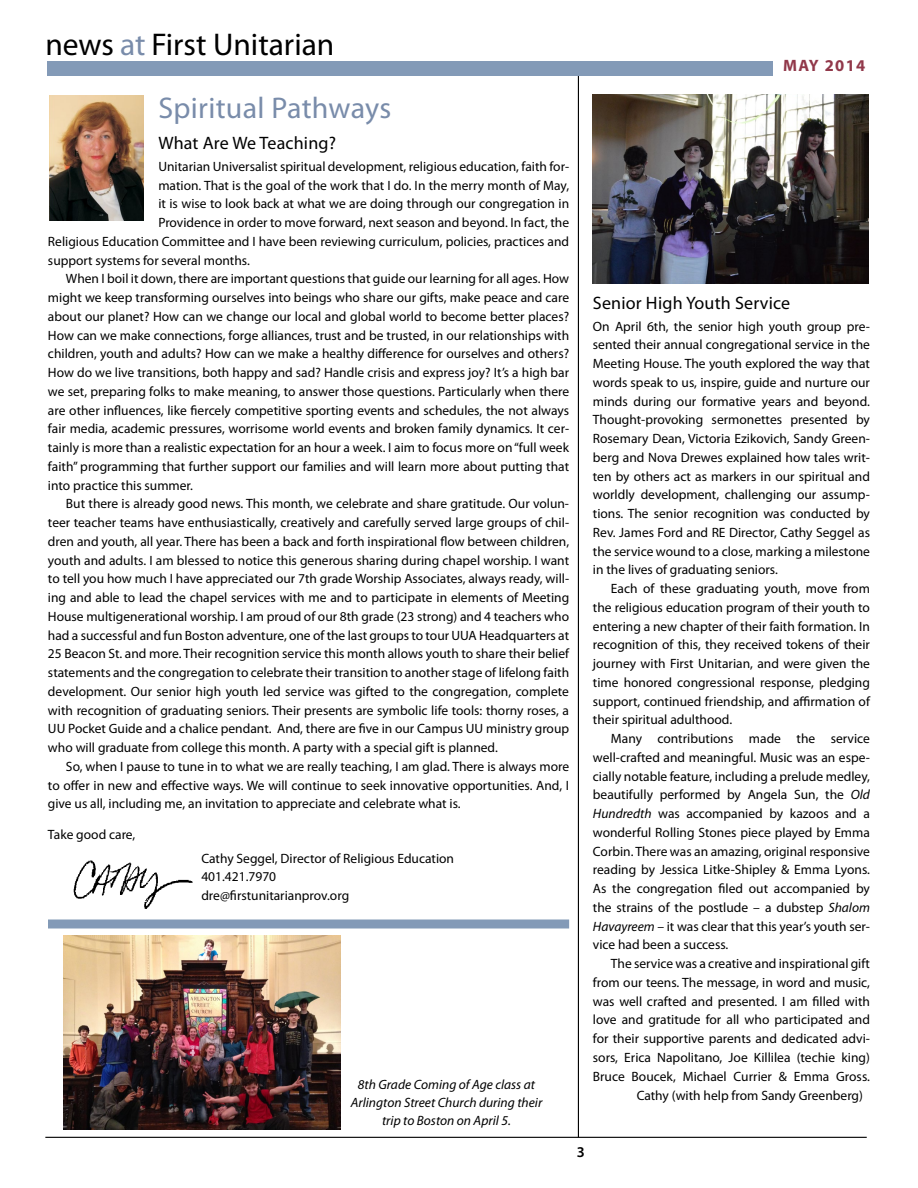
<style>
.page{position:relative;width:918px;height:1188px;background:#fff}
.page>*{position:absolute;margin:0;border:0;box-sizing:border-box;transform-origin:0 0}
.t1{font:31.5px "Myriad Pro";color:#000}
.t2{font:30px "Myriad Pro";letter-spacing:.01em;color:#798caa}
.t3{font:18px "Myriad Pro";letter-spacing:.01em;color:#000}
.t4{font:700 16.5px "Myriad Pro";letter-spacing:.08em;color:#91384a}
.t5{font:600 15px "Myriad Pro";color:#000}
.t6{font:13.5px/18.8px "Myriad Pro";color:#000;text-align:justify}
.t7{font:italic 13.5px/18px "Myriad Pro";color:#000;text-align:center}
.s1{color:#798caa}
.s2{font-style:italic}
</style>
<div class="page">
<hr style="left:578px;top:69px;width:1px;height:1068px;background:#000">
<div style="left:47px;top:61px;width:725px;height:15px;background:#839ab7"></div>
<hr style="left:45px;top:1137px;width:822px;height:1px;background:#000">
<svg style="left:49px;top:95px;width:1px;height:125px"></svg>
<img style="left:50px;top:95px;width:94px;height:125px">
<div style="left:48px;top:920px;width:521px;height:8px;background:#839ab7"></div>
<img style="left:73px;top:861px;width:120px;height:48px">
<img style="left:63px;top:935px;width:277px;height:195px">
<img style="left:592px;top:95px;width:276px;height:189px">
<h1 class="t1" style="left:45px;top:25px;width:291px">news <span class="s1">at</span> First Unitarian</h1>
<p class="t4" style="left:783px;top:55px;width:84px">MAY 2014</p>
<h2 class="t2" style="left:158px;top:89px;width:235px">Spiritual Pathways</h2>
<h3 class="t3" style="left:158px;top:132px;width:179px">What Are We Teaching?</h3>
<p class="t6" style="left:158px;top:157px;width:412px">Unitarian Universalist spiritual development, religious education, faith for-</p>
<p class="t6" style="left:158px;top:175px;width:412px">mation. That is the goal of the work that I do. In the merry month of May,</p>
<p class="t6" style="left:158px;top:194px;width:412px">it is wise to look back at what we are doing through our congregation in</p>
<p class="t6" style="left:158px;top:213px;width:412px">Providence in order to move forward, next season and beyond. In fact, the</p>
<p class="t6" style="left:48px;top:232px;width:523px">Religious Education Committee and I have been reviewing curriculum, policies, practices and</p>
<p class="t6" style="left:48px;top:250px;width:203px">support systems for several months.</p>
<p class="t6" style="left:66px;top:269px;width:505px">When I boil it down, there are important questions that guide our learning for all ages. How</p>
<p class="t6" style="left:48px;top:288px;width:523px">might we keep transforming ourselves into beings who share our gifts, make peace and care</p>
<p class="t6" style="left:48px;top:307px;width:523px">about our planet? How can we change our local and global world to become better places?</p>
<p class="t6" style="left:48px;top:326px;width:523px">How can we make connections, forge alliances, trust and be trusted, in our relationships with</p>
<p class="t6" style="left:48px;top:344px;width:523px">children, youth and adults? How can we make a healthy difference for ourselves and others?</p>
<p class="t6" style="left:48px;top:363px;width:523px">How do we live transitions, both happy and sad? Handle crisis and express joy? It’s a high bar</p>
<p class="t6" style="left:48px;top:382px;width:523px">we set, preparing folks to make meaning, to answer those questions. Particularly when there</p>
<p class="t6" style="left:48px;top:401px;width:523px">are other influences, like fiercely competitive sporting events and schedules, the not always</p>
<p class="t6" style="left:48px;top:419px;width:523px">fair media, academic pressures, worrisome world events and broken family dynamics. It cer-</p>
<p class="t6" style="left:48px;top:438px;width:523px">tainly is more than a realistic expectation for an hour a week. I aim to focus more on “full week</p>
<p class="t6" style="left:48px;top:457px;width:523px">faith” programming that further support our families and will learn more about putting that</p>
<p class="t6" style="left:48px;top:476px;width:147px">into practice this summer.</p>
<p class="t6" style="left:66px;top:494px;width:505px">But there is already good news. This month, we celebrate and share gratitude. Our volun-</p>
<p class="t6" style="left:48px;top:513px;width:523px">teer teacher teams have enthusiastically, creatively and carefully served large groups of chil-</p>
<p class="t6" style="left:48px;top:532px;width:523px">dren and youth, all year. There has been a back and forth inspirational flow between children,</p>
<p class="t6" style="left:48px;top:551px;width:523px">youth and adults. I am blessed to notice this generous sharing during chapel worship. I want</p>
<p class="t6" style="left:48px;top:569px;width:523px">to tell you how much I have appreciated our 7th grade Worship Associates, always ready, will-</p>
<p class="t6" style="left:48px;top:588px;width:523px">ing and able to lead the chapel services with me and to participate in elements of Meeting</p>
<p class="t6" style="left:48px;top:607px;width:523px">House multigenerational worship. I am proud of our 8th grade (23 strong) and 4 teachers who</p>
<p class="t6" style="left:48px;top:626px;width:523px">had a successful and fun Boston adventure, one of the last groups to tour UUA Headquarters at</p>
<p class="t6" style="left:48px;top:644px;width:523px">25 Beacon St. and more. Their recognition service this month allows youth to share their belief</p>
<p class="t6" style="left:48px;top:663px;width:523px">statements and the congregation to celebrate their transition to another stage of lifelong faith</p>
<p class="t6" style="left:48px;top:682px;width:523px">development. Our senior high youth led service was gifted to the congregation, complete</p>
<p class="t6" style="left:48px;top:701px;width:523px">with recognition of graduating seniors. Their presents are symbolic life tools: thorny roses, a</p>
<p class="t6" style="left:48px;top:719px;width:523px">UU Pocket Guide and a chalice pendant. And, there are five in our Campus UU ministry group</p>
<p class="t6" style="left:48px;top:738px;width:451px">who will graduate from college this month. A party with a special gift is planned.</p>
<p class="t6" style="left:66px;top:757px;width:505px">So, when I pause to tune in to what we are really teaching, I am glad. There is always more</p>
<p class="t6" style="left:48px;top:776px;width:523px">to offer in new and effective ways. We will continue to seek innovative opportunities. And, I</p>
<p class="t6" style="left:48px;top:794px;width:414px">give us all, including me, an invitation to appreciate and celebrate what is.</p>
<p class="t6" style="left:48px;top:825px;width:89px">Take good care,</p>
<p class="t6" style="left:201px;top:849px;width:254px;text-align:left">Cathy Seggel, Director of Religious Education<br>401.421.7970<br>dre@firstunitarianprov.org</p>
<p class="t7" style="left:351px;top:1075px;width:193px">8th Grade Coming of Age class at<br>Arlington Street Church during their trip to Boston on April 5.</p>
<p class="t5" style="left:577px;top:1143px;width:10px">3</p>
<h3 class="t3" style="left:593px;top:292px;width:199px">Senior High Youth Service</h3>
<p class="t6" style="left:593px;top:317px;width:279px">On April 6th, the senior high youth group pre&shy;sented their annual congregational service in the Meeting House. The youth explored the way that words speak to us, inspire, guide and nurture our minds during our formative years and beyond.<br>Thought-provoking sermonettes presented by Rosemary Dean, Victoria Ezikovich, Sandy Green&shy;berg and Nova Drewes explained how tales writ&shy;ten by others act as markers in our spiritual and worldly development, challenging our assump&shy;tions. The senior recognition was conducted by Rev. James Ford and RE Director, Cathy Seggel as the service wound to a close, marking a milestone in the lives of graduating seniors.</p>
<p class="t6" style="left:593px;top:579px;width:279px;text-indent:18px">Each of these graduating youth, move from the religious education program of their youth to entering a new chapter of their faith formation. In recognition of this, they received tokens of their journey with First Unitarian, and were given the time honored congressional response, pledging support, continued friendship, and affirmation of their spiritual adulthood.</p>
<p class="t6" style="left:593px;top:729px;width:279px;text-indent:18px">Many contributions made the service well-crafted and meaningful. Music was an espe&shy;cially notable feature, including a prelude medley, beautifully performed by Angela Sun, the <span class="s2">Old Hundredth</span> was accompanied by kazoos and a wonderful Rolling Stones piece played by Emma Corbin. There was an amazing, original responsive reading by Jessica Litke-Shipley &amp; Emma Lyons.<br>As the congregation filed out accompanied by the strains of the postlude – a dubstep <span class="s2">Shalom Havayreem</span> – it was clear that this year’s youth ser&shy;vice had been a success.</p>
<p class="t6" style="left:611px;top:954px;width:261px">The service was a creative and inspirational gift</p>
<p class="t6" style="left:593px;top:973px;width:279px">from our teens. The message, in word and music,</p>
<p class="t6" style="left:593px;top:992px;width:279px">was well crafted and presented. I am filled with</p>
<p class="t6" style="left:593px;top:1010px;width:279px">love and gratitude for all who participated and</p>
<p class="t6" style="left:593px;top:1029px;width:279px">for their supportive parents and dedicated advi-</p>
<p class="t6" style="left:593px;top:1048px;width:279px">sors, Erica Napolitano, Joe Killilea (techie king)</p>
<p class="t6" style="left:593px;top:1067px;width:279px">Bruce Boucek, Michael Currier &amp; Emma Gross.</p>
<p class="t6" style="left:637px;top:1085px;width:228px">Cathy (with help from Sandy Greenberg)</p>
</div>
